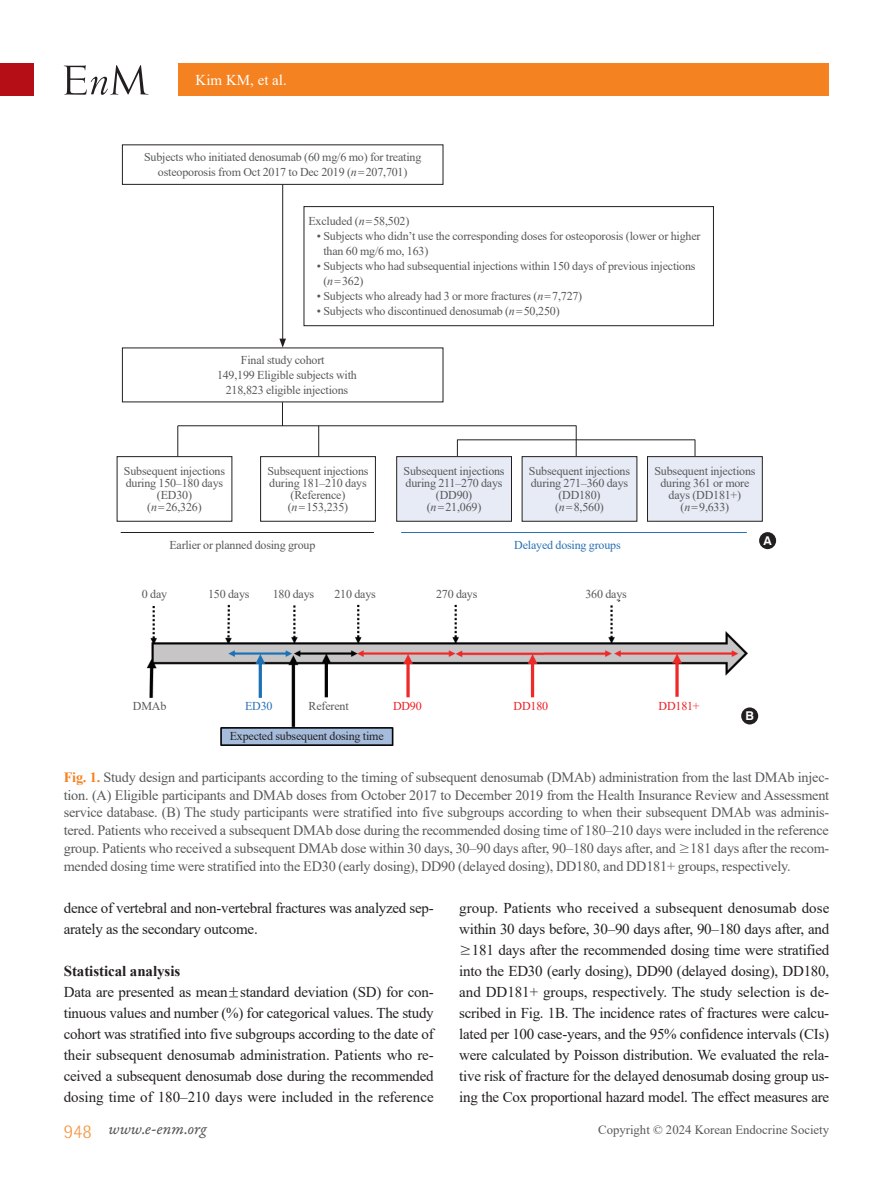
<style>
.page{position:relative;width:893px;height:1191px;background:#fff}
.page>*{position:absolute;margin:0;border:0;box-sizing:border-box;transform-origin:0 0}
.t1{font:16.5px "Garamond Premr Pro It Capt";color:#57585a}
.t2{font:15px/21px "Times New Roman";letter-spacing:-.015em;color:#231f20}
.t3{font:15px "Times New Roman";color:#fff}
.t4{font:14.25px/17.9px "Times New Roman";letter-spacing:-.015em;color:#57585a;text-align:justify}
.t5{font:12.75px "Times New Roman";color:#57585a}
.t6{font:700 12.15px "Swiss 721 BT";color:#fff}
.t7{font:12px/12px "Times New Roman";letter-spacing:-.015em;color:#57585a;text-align:center}
.t8{font:12px "Times New Roman";letter-spacing:-.015em;color:#231f20}
.t9{font:12px "Times New Roman";letter-spacing:-.015em;color:#2970b4}
.t10{font:12px "Times New Roman";letter-spacing:-.015em;color:#ee1d23}
.s1{font-style:italic}
.s2{font-family:"Dotum"}
.s3{font-weight:700;color:#f58220}
.s4{font-weight:700}
.s5{font-family:"Rotis Semi Sans Std";font-weight:300;font-size:19.5px;color:#f79848}
</style>
<div class="page">
<div style="left:0;top:64px;width:34px;height:32px;background:#b50e16"></div>
<div style="left:179px;top:64px;width:650px;height:32px;background:#f58220"></div>
<svg style="left:64px;top:65px;width:85px;height:30px"></svg>
<svg style="left:457px;top:440px;width:1px;height:16px"></svg>
<hr style="left:576px;top:425px;width:1px;height:31px;background:#231f20">
<svg style="left:695px;top:439px;width:1px;height:17px"></svg>
<div style="left:122px;top:145px;width:321px;height:40px;border:1px solid #231f20"></div>
<div style="left:397px;top:456px;width:114px;height:65px;background:#e7ebf5"></div>
<div style="left:396px;top:456px;width:116px;height:65px;border:1px solid #231f20"></div>
<div style="left:522px;top:456px;width:115px;height:65px;background:#e7ebf5"></div>
<div style="left:522px;top:456px;width:115px;height:65px;border:1px solid #231f20"></div>
<div style="left:647px;top:456px;width:115px;height:65px;background:#e7ebf5"></div>
<div style="left:647px;top:456px;width:115px;height:65px;border:1px solid #231f20"></div>
<hr style="left:401px;top:532px;width:346px;height:1px;background:#2970b4">
<hr style="left:457px;top:439px;width:238px;height:1px;background:#231f20">
<div style="left:759px;top:532px;width:17px;height:17px;background:#231f20;border-radius:50%"></div>
<hr style="left:282px;top:185px;width:1px;height:156px;background:#231f20">
<svg style="left:279px;top:338px;width:7px;height:10px"></svg>
<hr style="left:178px;top:426px;width:1px;height:30px;background:#231f20">
<hr style="left:318px;top:426px;width:1px;height:30px;background:#231f20">
<div style="left:117px;top:456px;width:115px;height:65px;border:1px solid #231f20"></div>
<div style="left:260px;top:456px;width:116px;height:65px;border:1px solid #231f20"></div>
<div style="left:304px;top:206px;width:410px;height:120px;border:1px solid #231f20"></div>
<hr style="left:178px;top:425px;width:398px;height:1px;background:#231f20">
<svg style="left:282px;top:402px;width:1px;height:23px"></svg>
<hr style="left:121px;top:532px;width:253px;height:1px;background:#231f20">
<img style="left:146px;top:600px;width:613px;height:146px">
<div style="left:741px;top:707px;width:17px;height:17px;background:#231f20;border-radius:50%"></div>
<div style="left:302px;top:699px;width:53px;height:12px;background:#fff"></div>
<div style="left:236px;top:700px;width:45px;height:12px;background:#fff"></div>
<div style="left:385px;top:700px;width:45px;height:12px;background:#fff"></div>
<div style="left:508px;top:700px;width:45px;height:12px;background:#fff"></div>
<div style="left:653px;top:700px;width:52px;height:12px;background:#fff"></div>
<div style="left:127px;top:700px;width:45px;height:12px;background:#fff"></div>
<p class="t3" style="left:196px;top:69px;width:93px">Kim KM, et al.</p>
<p class="t7" style="left:144px;top:149px;width:279px;line-height:15px">Subjects who initiated denosumab (60 mg/6 mo) for treating osteoporosis from Oct 2017 to Dec 2019 (<span class="s1">n</span><span class="s2">=</span>207,701)</p>
<p class="t7" style="left:308px;top:215px;width:102px">Excluded (<span class="s1">n</span><span class="s2">=</span>58,502)</p>
<p class="t7" style="left:323px;top:228px;width:379px;line-height:15px;text-align:left;text-indent:-7px">• Subjects who didn’t use the corresponding doses for osteoporosis (lower or higher than 60 mg/6 mo, 163)</p>
<p class="t7" style="left:323px;top:258px;width:374px;line-height:15px;text-align:left;text-indent:-7px">• Subjects who had subsequential injections within 150 days of previous injections (<span class="s1">n</span><span class="s2">=</span>362)</p>
<p class="t7" style="left:317px;top:290px;width:267px">• Subjects who already had 3 or more fractures (<span class="s1">n</span><span class="s2">=</span>7,727)</p>
<p class="t7" style="left:317px;top:305px;width:244px">• Subjects who discontinued denosumab (<span class="s1">n</span><span class="s2">=</span>50,250)</p>
<p class="t7" style="left:241px;top:353px;width:85px">Final study cohort</p>
<p class="t7" style="left:217px;top:368px;width:141px">149,199 Eligible subjects with</p>
<p class="t7" style="left:226px;top:383px;width:124px">218,823 eligible injections</p>
<p class="t7" style="left:124px;top:464px;width:103px">Subsequent injections during 150–180 days (ED30)<br>(<span class="s1">n</span><span class="s2">=</span>26,326)</p>
<p class="t7" style="left:267px;top:464px;width:103px">Subsequent injections during 181–210 days (Reference) (<span class="s1">n</span><span class="s2">=</span>153,235)</p>
<p class="t7" style="left:169px;top:538px;width:148px">Earlier or planned dosing group</p>
<p class="t7" style="left:404px;top:464px;width:103px">Subsequent injections during 211–270 days (DD90)<br>(<span class="s1">n</span><span class="s2">=</span>21,069)</p>
<p class="t7" style="left:529px;top:464px;width:103px">Subsequent injections during 271–360 days (DD180)<br>(<span class="s1">n</span><span class="s2">=</span>8,560)</p>
<p class="t7" style="left:654px;top:464px;width:103px">Subsequent injections during 361 or more days (DD181+) (<span class="s1">n</span><span class="s2">=</span>9,633)</p>
<p class="t9" style="left:514px;top:536px;width:108px">Delayed dosing groups</p>
<p class="t6" style="left:763px;top:533px;width:10px">A</p>
<p class="t7" style="left:142px;top:587px;width:27px">0 day</p>
<p class="t7" style="left:208px;top:587px;width:43px">150 days</p>
<p class="t7" style="left:273px;top:587px;width:43px">180 days</p>
<p class="t7" style="left:334px;top:587px;width:43px">210 days</p>
<p class="t7" style="left:436px;top:587px;width:43px">270 days</p>
<p class="t7" style="left:585px;top:587px;width:43px">360 days</p>
<p class="t7" style="left:133px;top:699px;width:35px">DMAb</p>
<p class="t9" style="left:245px;top:697px;width:29px">ED30</p>
<p class="t7" style="left:309px;top:699px;width:42px">Referent</p>
<p class="t10" style="left:393px;top:697px;width:30px">DD90</p>
<p class="t10" style="left:514px;top:697px;width:36px">DD180</p>
<p class="t10" style="left:658px;top:697px;width:43px">DD181+</p>
<p class="t8" style="left:230px;top:728px;width:156px">Expected subsequent dosing time</p>
<p class="t6" style="left:745px;top:708px;width:10px">B</p>
<p class="t4" style="left:64px;top:767px;width:767px"><span class="s3">Fig. 1.</span> Study design and participants according to the timing of subsequent denosumab (DMAb) administration from the last DMAb injec&shy;tion. (A) Eligible participants and DMAb doses from October 2017 to December 2019 from the Health Insurance Review and Assessment service database. (B) The study participants were stratified into five subgroups according to when their subsequent DMAb was adminis&shy;tered. Patients who received a subsequent DMAb dose during the recommended dosing time of 180–210 days were included in the reference group. Patients who received a subsequent DMAb dose within 30 days, 30–90 days after, 90–180 days after, and <span class="s2">≥</span>181 days after the recom&shy;mended dosing time were stratified into the ED30 (early dosing), DD90 (delayed dosing), DD180, and DD181+ groups, respectively.</p>
<p class="t2" style="left:64px;top:897px;width:371px">dence of vertebral and non-vertebral fractures was analyzed sep&shy;arately as the secondary outcome.</p>
<p class="t2" style="left:64px;top:960px;width:372px"><span class="s4">Statistical analysis<br></span>Data are presented as mean<span class="s2">±</span>standard deviation (SD) for con&shy;tinuous values and number (%) for categorical values. The study cohort was stratified into five subgroups according to the date of their subsequent denosumab administration. Patients who re&shy;ceived a subsequent denosumab dose during the recommended dosing time of 180–210 days were included in the reference</p>
<p class="t2" style="left:459px;top:897px;width:372px;text-align:justify">group. Patients who received a subsequent denosumab dose within 30 days before, 30–90 days after, 90–180 days after, and <span class="s2">≥</span>181 days after the recommended dosing time were stratified into the ED30 (early dosing), DD90 (delayed dosing), DD180, and DD181+ groups, respectively. The study selection is de&shy;scribed in Fig. 1B. The incidence rates of fractures were calcu&shy;lated per 100 case-years, and the 95% confidence intervals (CIs) were calculated by Poisson distribution. We evaluated the rela&shy;tive risk of fracture for the delayed denosumab dosing group us&shy;ing the Cox proportional hazard model. The effect measures are</p>
<p class="t1" style="left:64px;top:1118px;width:144px"><span class="s5">948</span> www.e-enm.org</p>
<p class="t5" style="left:598px;top:1120px;width:233px">Copyright © 2024 Korean Endocrine Society</p>
</div>
